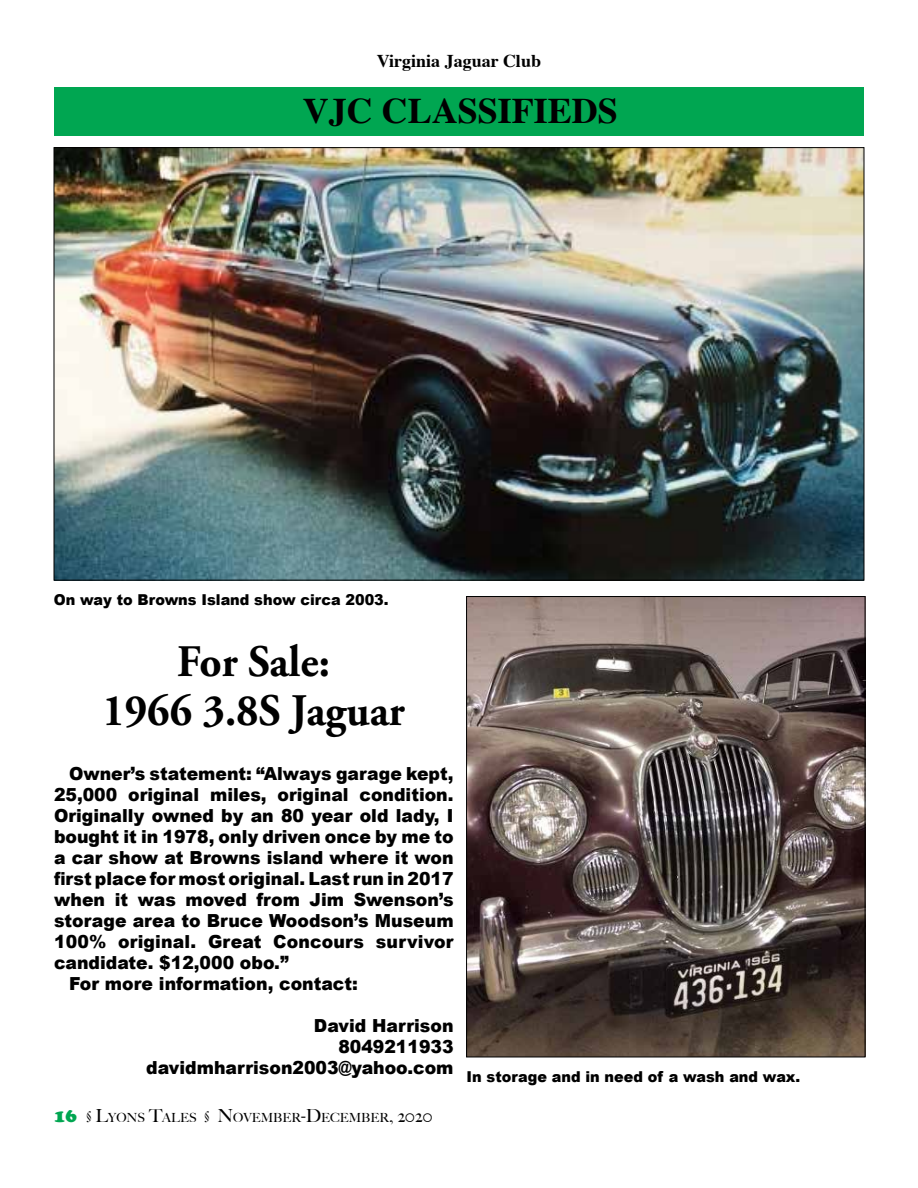
<style>
.page{position:relative;width:918px;height:1188px;background:#fff}
.page>*{position:absolute;margin:0;border:0;box-sizing:border-box;transform-origin:0 0}
.t1{font:700 45px/48.8px "Adobe Garamond Pro";color:#000;text-align:center;scale:.96 1}
.t2{font:700 36px "Times";color:#000}
.t3{font:900 18px/21px "Arial";color:#000;text-align:right;scale:.96 1}
.t4{font:700 18px "Times";color:#000}
.t5{font:900 15px "Arial";color:#000;scale:.96 1}
.t6{font:500 12.6px "Big Caslon";color:#000}
.s1{font-family:"Cooper Black Std";font-weight:400;font-size:18px;color:#00a651}
.s2{font-size:12px}
.s3{font-size:18px}
</style>
<div class="page">
<div style="left:54px;top:87px;width:810px;height:48px;background:#00a651"></div>
<img style="left:56px;top:149px;width:806px;height:430px">
<img style="left:468px;top:598px;width:395px;height:457px">
<p class="t4" style="left:377px;top:44px;width:166px">Virginia Jaguar Club</p>
<h2 class="t2" style="left:303px;top:76px;width:317px">VJC CLASSIFIEDS</h2>
<p class="t5" style="left:54px;top:588px;width:350px">On way to Browns Island show circa 2003.</p>
<h1 class="t1" style="left:102px;top:638px;width:317px">For Sale:<br>1966 3.8S Jaguar</h1>
<p class="t3" style="left:69px;top:763px;width:402px">Owner’s statement: “Always garage kept,</p>
<p class="t3" style="left:54px;top:784px;width:418px">25,000 original miles, original condition.</p>
<p class="t3" style="left:54px;top:805px;width:418px">Originally owned by an 80 year old lady, I</p>
<p class="t3" style="left:54px;top:826px;width:418px">bought it in 1978, only driven once by me to</p>
<p class="t3" style="left:54px;top:847px;width:418px">a car show at Browns island where it won</p>
<p class="t3" style="left:54px;top:868px;width:418px">first place for most original. Last run in 2017</p>
<p class="t3" style="left:54px;top:889px;width:418px">when it was moved from Jim Swenson’s</p>
<p class="t3" style="left:54px;top:910px;width:418px">storage area to Bruce Woodson’s Museum</p>
<p class="t3" style="left:54px;top:931px;width:418px">100% original. Great Concours survivor</p>
<p class="t3" style="left:54px;top:952px;width:246px">candidate. $12,000 obo.”</p>
<p class="t3" style="left:69px;top:973px;width:302px">For more information, contact:</p>
<p class="t3" style="left:314px;top:1015px;width:147px">David Harrison<br>8049211933</p>
<p class="t5" style="left:146px;top:1066px;width:683px"><sup>davidmharrison2003@yahoo.com</sup> In storage and in need of a wash and wax.</p>
<p class="t6" style="left:54px;top:1107px;width:380px"><span class="s1">16</span> <span class="s2">§</span> <span class="s3">L</span>YONS <span class="s3">T</span>ALES <span class="s2">§</span> <span class="s3">N</span>OVEMBER<span class="s3">-D</span>ECEMBER<span class="s3">, 2020</span></p>
</div>
